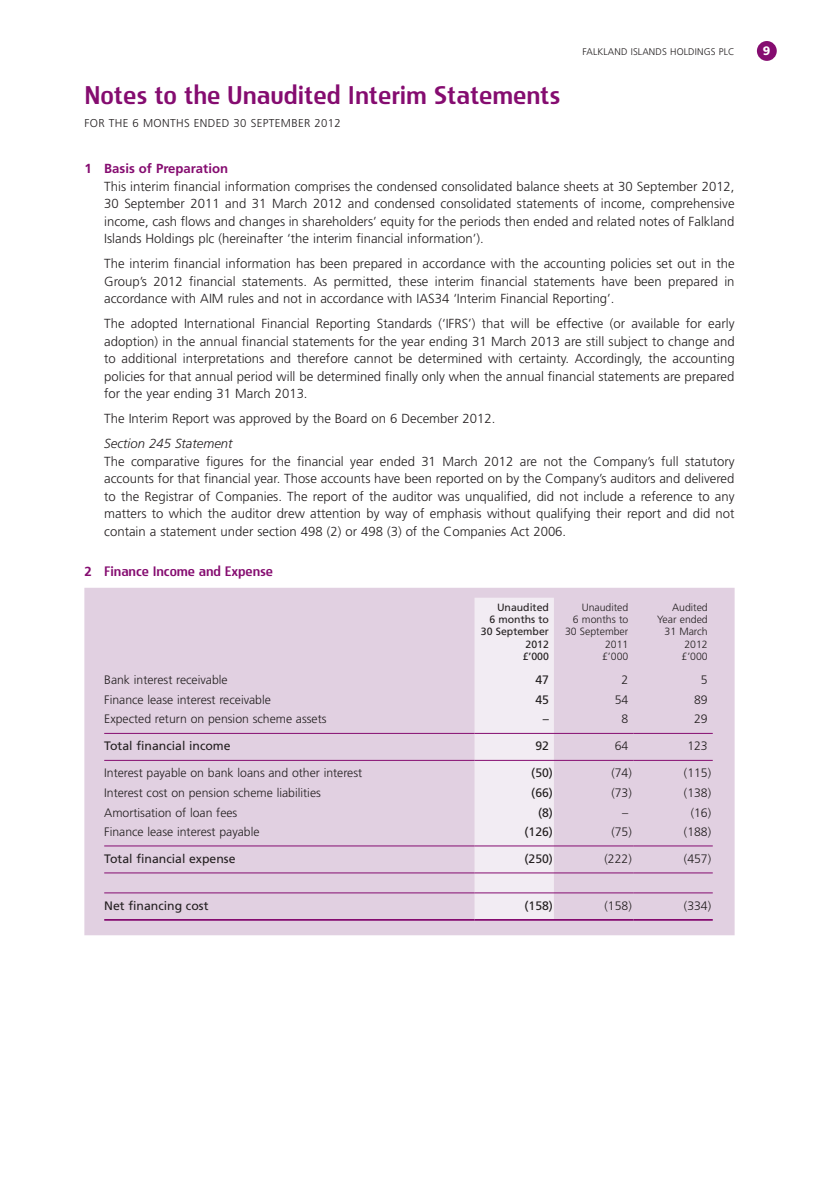
<style>
.page{position:relative;width:819px;height:1191px;background:#fff}
.page>*{position:absolute;margin:0;border:0;box-sizing:border-box;transform-origin:0 0}
.t1{font:24.5px "Storm Sans";color:#850c70}
.t2{font:300 13.12px/17.5px "Frutiger";color:#231f20;text-align:justify}
.t3{font:13.12px "Storm Sans";color:#850c70}
.t4{font:700 13.12px "Frutiger";color:#850c70}
.t5{font:italic 300 13.12px "Frutiger";color:#231f20}
.t6{font:300 12.25px "Frutiger";color:#231f20}
.t7{font:12.25px "Frutiger";color:#231f20}
.t8{font:900 12.25px "Frutiger";color:#fff}
.t9{font:300 11.38px "Frutiger";letter-spacing:.03em;color:#231f20}
.t10{font:300 10.5px/12.2px "Frutiger";color:#231f20;text-align:right}
.t11{font:10.5px/12.2px "Frutiger";color:#231f20;text-align:right}
.t12{font:300 9.62px "Frutiger";letter-spacing:.015em;color:#231f20}
.s1{font-family:"Frutiger";font-weight:700}
</style>
<div class="page">
<div style="left:756px;top:41px;width:20px;height:20px;background:#850c70;border-radius:50%"></div>
<div style="left:84px;top:588px;width:650px;height:347px;background:#e1d0e1"></div>
<div style="left:474px;top:598px;width:80px;height:321px;background:#f2ecf3"></div>
<hr style="left:104px;top:845px;width:370px;height:1px;background:#850c70">
<hr style="left:474px;top:845px;width:159px;height:1px;background:#850c70">
<hr style="left:633px;top:845px;width:79px;height:1px;background:#850c70">
<hr style="left:104px;top:760px;width:370px;height:1px;background:#850c70">
<hr style="left:474px;top:760px;width:159px;height:1px;background:#850c70">
<hr style="left:633px;top:760px;width:79px;height:1px;background:#850c70">
<hr style="left:104px;top:733px;width:370px;height:1px;background:#850c70">
<hr style="left:474px;top:733px;width:159px;height:1px;background:#850c70">
<hr style="left:633px;top:733px;width:79px;height:1px;background:#850c70">
<hr style="left:104px;top:872px;width:370px;height:1px;background:#850c70">
<hr style="left:474px;top:872px;width:159px;height:1px;background:#850c70">
<hr style="left:633px;top:872px;width:79px;height:1px;background:#850c70">
<hr style="left:104px;top:919px;width:370px;height:1px;background:#850c70">
<hr style="left:474px;top:919px;width:159px;height:1px;background:#850c70">
<hr style="left:633px;top:919px;width:79px;height:1px;background:#850c70">
<hr style="left:104px;top:892px;width:370px;height:1px;background:#850c70">
<hr style="left:474px;top:892px;width:159px;height:1px;background:#850c70">
<hr style="left:633px;top:892px;width:79px;height:1px;background:#850c70">
<h1 class="t1" style="left:84px;top:84px;width:477px">Notes to the Unaudited Interim Statements</h1>
<p class="t9" style="left:84px;top:118px;width:258px">FOR THE 6 MONTHS ENDED 30 SEPTEMBER 2012</p>
<p class="t12" style="left:582px;top:48px;width:153px">FALKLAND ISLANDS HOLDINGS PLC</p>
<p class="t8" style="left:762px;top:46px;width:9px">9</p>
<p class="t4" style="left:84px;top:163px;width:145px">1 Basis of Preparation</p>
<p class="t2" style="left:104px;top:178px;width:632px">This interim financial information comprises the condensed consolidated balance sheets at 30 September 2012, 30 September 2011 and 31 March 2012 and condensed consolidated statements of income, comprehensive income, cash flows and changes in shareholders’ equity for the periods then ended and related notes of Falkland Islands Holdings plc (hereinafter ‘the interim financial information’).</p>
<p class="t2" style="left:104px;top:256px;width:632px">The interim financial information has been prepared in accordance with the accounting policies set out in the Group’s 2012 financial statements. As permitted, these interim financial statements have been prepared in accordance with AIM rules and not in accordance with IAS34 ‘Interim Financial Reporting’.</p>
<p class="t2" style="left:104px;top:316px;width:632px">The adopted International Financial Reporting Standards (‘IFRS’) that will be effective (or available for early adoption) in the annual financial statements for the year ending 31 March 2013 are still subject to change and to additional interpretations and therefore cannot be determined with certainty. Accordingly, the accounting policies for that annual period will be determined finally only when the annual financial statements are prepared for the year ending 31 March 2013.</p>
<p class="t2" style="left:104px;top:411px;width:392px">The Interim Report was approved by the Board on 6 December 2012.</p>
<p class="t5" style="left:104px;top:438px;width:130px">Section 245 Statement</p>
<p class="t2" style="left:104px;top:453px;width:632px">The comparative figures for the financial year ended 31 March 2012 are not the Company’s full statutory accounts for that financial year. Those accounts have been reported on by the Company’s auditors and delivered to the Registrar of Companies. The report of the auditor was unqualified, did not include a reference to any matters to which the auditor drew attention by way of emphasis without qualifying their report and did not contain a statement under section 498 (2) or 498 (3) of the Companies Act 2006.</p>
<p class="t3" style="left:84px;top:564px;width:190px"><span class="s1">2</span> Finance Income and Expense</p>
<p class="t11" style="left:481px;top:602px;width:69px">Unaudited<br>6 months to<br>30 September<br>2012<br>£’000</p>
<p class="t10" style="left:565px;top:602px;width:65px">Unaudited<br>6 months to<br>30 September<br>2011<br>£’000</p>
<p class="t10" style="left:657px;top:602px;width:52px">Audited<br>Year ended<br>31 March<br>2012 £’000</p>
<p class="t6" style="left:104px;top:675px;width:125px">Bank interest receivable</p>
<p class="t7" style="left:535px;top:675px;width:15px">47</p>
<p class="t6" style="left:621px;top:675px;width:8px">2</p>
<p class="t6" style="left:701px;top:675px;width:8px">5</p>
<p class="t6" style="left:104px;top:694px;width:168px">Finance lease interest receivable</p>
<p class="t7" style="left:535px;top:694px;width:15px">45</p>
<p class="t6" style="left:614px;top:694px;width:15px">54</p>
<p class="t6" style="left:694px;top:694px;width:15px">89</p>
<p class="t6" style="left:104px;top:714px;width:224px">Expected return on pension scheme assets</p>
<p class="t7" style="left:543px;top:714px;width:8px">–</p>
<p class="t6" style="left:621px;top:714px;width:8px">8</p>
<p class="t6" style="left:694px;top:714px;width:15px">29</p>
<p class="t7" style="left:104px;top:741px;width:128px">Total financial income</p>
<p class="t7" style="left:535px;top:741px;width:15px">92</p>
<p class="t6" style="left:614px;top:741px;width:15px">64</p>
<p class="t6" style="left:687px;top:741px;width:22px">123</p>
<p class="t6" style="left:104px;top:768px;width:259px">Interest payable on bank loans and other interest</p>
<p class="t7" style="left:531px;top:768px;width:23px">(50)</p>
<p class="t6" style="left:611px;top:768px;width:22px">(74)</p>
<p class="t6" style="left:684px;top:768px;width:29px">(115)</p>
<p class="t6" style="left:104px;top:787px;width:218px">Interest cost on pension scheme liabilities</p>
<p class="t7" style="left:531px;top:787px;width:23px">(66)</p>
<p class="t6" style="left:611px;top:787px;width:22px">(73)</p>
<p class="t6" style="left:684px;top:787px;width:29px">(138)</p>
<p class="t6" style="left:104px;top:807px;width:135px">Amortisation of loan fees</p>
<p class="t7" style="left:538px;top:807px;width:16px">(8)</p>
<p class="t6" style="left:622px;top:807px;width:8px">–</p>
<p class="t6" style="left:690px;top:807px;width:22px">(16)</p>
<p class="t6" style="left:104px;top:827px;width:157px">Finance lease interest payable</p>
<p class="t7" style="left:524px;top:827px;width:30px">(126)</p>
<p class="t6" style="left:611px;top:827px;width:22px">(75)</p>
<p class="t6" style="left:684px;top:827px;width:29px">(188)</p>
<p class="t7" style="left:104px;top:853px;width:133px">Total financial expense</p>
<p class="t7" style="left:524px;top:853px;width:30px">(250)</p>
<p class="t6" style="left:604px;top:853px;width:29px">(222)</p>
<p class="t6" style="left:684px;top:853px;width:29px">(457)</p>
<p class="t7" style="left:104px;top:900px;width:106px">Net financing cost</p>
<p class="t7" style="left:524px;top:900px;width:30px">(158)</p>
<p class="t6" style="left:604px;top:900px;width:29px">(158)</p>
<p class="t6" style="left:684px;top:900px;width:29px">(334)</p>
</div>
